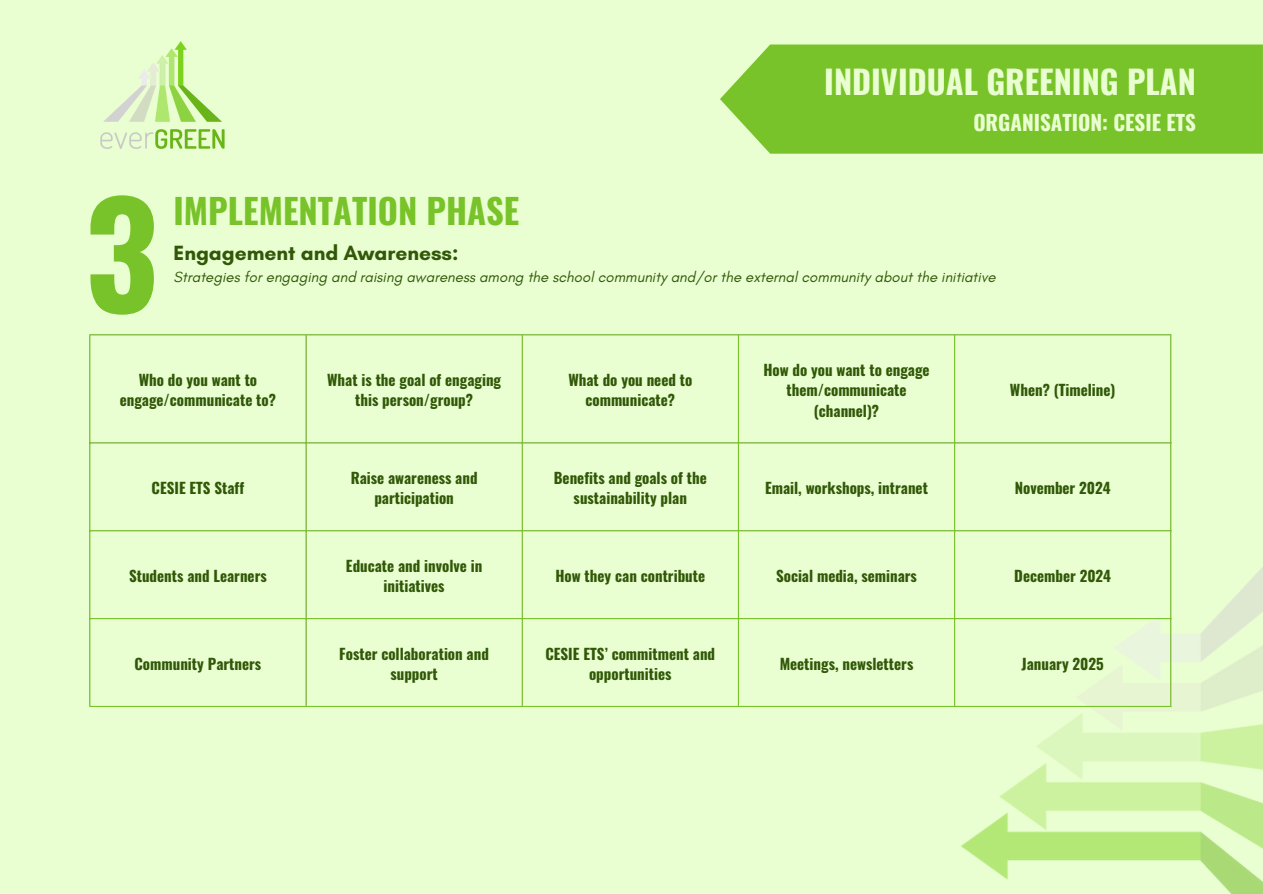
<style>
.page{position:relative;width:1263px;height:894px;background:#fff}
.page>*{position:absolute;margin:0;border:0;box-sizing:border-box;transform-origin:0 0}
.t1{font:700 142.5px "Oswald";color:#79c32a}
.t2{font:700 34.5px "Oswald";color:#79c32a}
.t3{font:700 32.4px "Oswald";color:#eaffd1}
.t4{font:700 21px "Glacial Indifference";color:#315808}
.t5{font:700 21px "Oswald";color:#eaffd1}
.t6{font:700 15px/20.2px "Oswald";color:#315808;text-align:center}
.t7{font:italic 15px "Glacial Indifference";color:#315808}
</style>
<div class="page">
<div style="left:0;top:0;width:1263px;height:893px;background:#eaffd1"></div>
<img style="left:100px;top:41px;width:125px;height:108px">
<img style="left:944px;top:446px;width:319px;height:447px">
<hr style="left:89px;top:335px;width:1px;height:370px;background:#79c32a">
<hr style="left:305px;top:335px;width:2px;height:370px;background:#79c32a">
<hr style="left:522px;top:335px;width:1px;height:370px;background:#79c32a">
<hr style="left:738px;top:335px;width:1px;height:370px;background:#79c32a">
<hr style="left:954px;top:335px;width:1px;height:370px;background:#79c32a">
<hr style="left:1170px;top:335px;width:1px;height:370px;background:#79c32a">
<hr style="left:89px;top:334px;width:1082px;height:1px;background:#79c32a">
<hr style="left:89px;top:442px;width:1082px;height:1px;background:#79c32a">
<hr style="left:89px;top:530px;width:1082px;height:1px;background:#79c32a">
<hr style="left:89px;top:618px;width:1082px;height:1px;background:#79c32a">
<hr style="left:89px;top:705px;width:1082px;height:1px;background:#79c32a">
<div style="left:720px;top:44px;width:543px;height:110px;background:#79c32a"></div>
<p class="t3" style="left:824px;top:56px;width:373px">INDIVIDUAL GREENING PLAN</p>
<p class="t5" style="left:973px;top:106px;width:224px">ORGANISATION: CESIE ETS</p>
<p class="t1" style="left:85px;top:142px;width:75px">3</p>
<p class="t2" style="left:174px;top:184px;width:347px">IMPLEMENTATION PHASE</p>
<h3 class="t4" style="left:174px;top:240px;width:287px">Engagement and Awareness:</h3>
<p class="t7" style="left:174px;top:268px;width:823px">Strategies for engaging and raising awareness among the school community and/or the external community about the initiative</p>
<h1 class="t6" style="left:120px;top:369px;width:158px">Who do you want to engage/communicate to?</h1>
<h2 class="t6" style="left:327px;top:369px;width:175px">What is the goal of engaging this person/group?</h2>
<p class="t6" style="left:568px;top:369px;width:125px">What do you need to communicate?</p>
<h1 class="t6" style="left:763px;top:359px;width:168px">How do you want to engage them/communicate (channel)?</h1>
<p class="t6" style="left:1010px;top:379px;width:107px">When? (Timeline)</p>
<p class="t6" style="left:152px;top:477px;width:94px">CESIE ETS Staff</p>
<p class="t6" style="left:351px;top:467px;width:128px">Raise awareness and participation</p>
<p class="t6" style="left:554px;top:467px;width:154px">Benefits and goals of the sustainability plan</p>
<p class="t6" style="left:765px;top:477px;width:164px">Email, workshops, intranet</p>
<p class="t6" style="left:1015px;top:477px;width:98px">November 2024</p>
<p class="t6" style="left:129px;top:565px;width:139px">Students and Learners</p>
<p class="t6" style="left:346px;top:555px;width:138px">Educate and involve in initiatives</p>
<p class="t6" style="left:555px;top:565px;width:151px">How they can contribute</p>
<p class="t6" style="left:776px;top:565px;width:142px">Social media, seminars</p>
<p class="t6" style="left:1014px;top:565px;width:98px">December 2024</p>
<p class="t6" style="left:135px;top:652px;width:128px">Community Partners</p>
<p class="t6" style="left:339px;top:642px;width:151px">Foster collaboration and support</p>
<p class="t6" style="left:545px;top:642px;width:171px">CESIE ETS’ commitment and opportunities</p>
<p class="t6" style="left:780px;top:652px;width:135px">Meetings, newsletters</p>
<p class="t6" style="left:1021px;top:652px;width:84px">January 2025</p>
</div>
